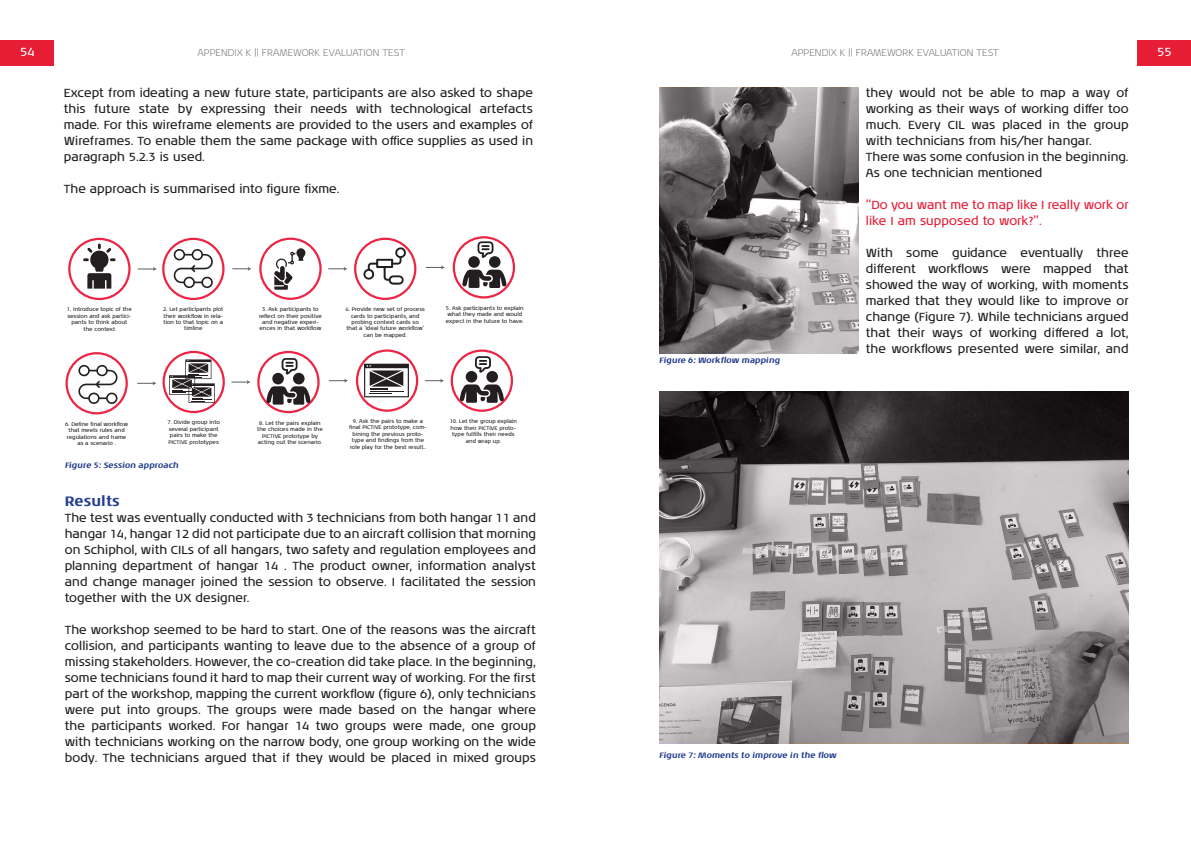
<style>
.page{position:relative;width:1191px;height:842px;background:#fff}
.page>*{position:absolute;margin:0;border:0;box-sizing:border-box;transform-origin:0 0}
.Paragraaf_x_x_x{font:700 14px "KLM Noa";letter-spacing:.005em;color:#253f8e}
.Text{font:12px/16px "KLM Noa";letter-spacing:.005em;color:#231f20;text-align:justify}
.Text-2{font:12px/16px "KLM Noa";color:#e71d36}
.t1{font:12px "KLM Noa";color:#fff}
.t2{font:300 10px "KLM Noa";color:#6c6d70}
.t3{font:italic 700 8px "KLM Noa";color:#253f8e}
.t4{font:5.4px/6.5px "KLM Noa";color:#231f20;text-align:center}
</style>
<div class="page">
<div style="left:0;top:40px;width:54px;height:26px;background:#e71d36"></div>
<div style="left:1136px;top:40px;width:54px;height:26px;background:#e71d36"></div>
<svg style="left:69px;top:239px;width:60px;height:60px"></svg>
<div style="left:68px;top:238px;width:63px;height:62px;border:2px solid #ed2544;border-radius:50%"></div>
<div style="left:259px;top:238px;width:63px;height:62px;border:2px solid #ed2544;border-radius:50%"></div>
<svg style="left:163px;top:239px;width:60px;height:60px"></svg>
<div style="left:162px;top:238px;width:62px;height:62px;border:2px solid #ed2544;border-radius:50%"></div>
<svg style="left:138px;top:267px;width:19px;height:4px"></svg>
<svg style="left:232px;top:267px;width:19px;height:4px"></svg>
<svg style="left:328px;top:267px;width:19px;height:4px"></svg>
<svg style="left:355px;top:239px;width:60px;height:60px"></svg>
<div style="left:354px;top:238px;width:62px;height:62px;border:2px solid #ed2544;border-radius:50%"></div>
<svg style="left:454px;top:237px;width:60px;height:60px"></svg>
<div style="left:453px;top:236px;width:62px;height:62px;border:2px solid #ed2544;border-radius:50%"></div>
<div style="left:468px;top:256px;width:12px;height:12px;background:#231f20;border-radius:50%"></div>
<div style="left:489px;top:256px;width:11px;height:12px;background:#231f20;border-radius:50%"></div>
<svg style="left:462px;top:270px;width:44px;height:18px"></svg>
<svg style="left:477px;top:241px;width:16px;height:17px"></svg>
<svg style="left:426px;top:265px;width:19px;height:5px"></svg>
<svg style="left:83px;top:244px;width:33px;height:45px"></svg>
<svg style="left:174px;top:249px;width:39px;height:39px"></svg>
<svg style="left:274px;top:248px;width:31px;height:42px"></svg>
<svg style="left:363px;top:247px;width:43px;height:38px"></svg>
<div style="left:451px;top:349px;width:62px;height:63px;border:2px solid #ed2544;border-radius:50%"></div>
<svg style="left:67px;top:353px;width:60px;height:60px"></svg>
<div style="left:65px;top:352px;width:63px;height:62px;border:2px solid #ed2544;border-radius:50%"></div>
<svg style="left:164px;top:352px;width:60px;height:60px"></svg>
<div style="left:162px;top:351px;width:63px;height:62px;border:2px solid #ed2544;border-radius:50%"></div>
<svg style="left:137px;top:381px;width:19px;height:4px"></svg>
<svg style="left:231px;top:380px;width:20px;height:4px"></svg>
<svg style="left:258px;top:352px;width:60px;height:60px"></svg>
<div style="left:257px;top:351px;width:62px;height:62px;border:2px solid #ed2544;border-radius:50%"></div>
<svg style="left:357px;top:351px;width:60px;height:60px"></svg>
<div style="left:356px;top:349px;width:62px;height:63px;border:2px solid #ed2544;border-radius:50%"></div>
<div style="left:272px;top:373px;width:12px;height:11px;background:#231f20;border-radius:50%"></div>
<div style="left:293px;top:373px;width:11px;height:11px;background:#231f20;border-radius:50%"></div>
<svg style="left:266px;top:386px;width:45px;height:19px"></svg>
<svg style="left:282px;top:358px;width:15px;height:17px"></svg>
<div style="left:466px;top:371px;width:11px;height:12px;background:#231f20;border-radius:50%"></div>
<div style="left:486px;top:371px;width:12px;height:12px;background:#231f20;border-radius:50%"></div>
<svg style="left:459px;top:384px;width:45px;height:19px"></svg>
<svg style="left:475px;top:356px;width:16px;height:17px"></svg>
<svg style="left:329px;top:379px;width:19px;height:4px"></svg>
<svg style="left:425px;top:379px;width:19px;height:4px"></svg>
<svg style="left:169px;top:359px;width:46px;height:44px"></svg>
<svg style="left:364px;top:364px;width:45px;height:33px"></svg>
<svg style="left:78px;top:365px;width:40px;height:39px"></svg>
<img style="left:659px;top:88px;width:199px;height:265px">
<img style="left:659px;top:391px;width:469px;height:352px">
<p class="t1" style="left:20px;top:44px;width:16px">54</p>
<p class="t2" style="left:198px;top:47px;width:209px">APPENDIX K || FRAMEWORK EVALUATION TEST</p>
<p class="t2" style="left:791px;top:47px;width:209px">APPENDIX K || FRAMEWORK EVALUATION TEST</p>
<p class="t1" style="left:1157px;top:44px;width:16px">55</p>
<p class="Text" style="left:64px;top:84px;width:471px">Except from ideating a new future state, participants are also asked to shape this future state by expressing their needs with technological artefacts made. For this wireframe elements are provided to the users and examples of Wireframes. To enable them the same package with office supplies as used in paragraph 5.2.3 is used.</p>
<p class="Text" style="left:64px;top:180px;width:277px">The approach is summarised into figure fixme.</p>
<p class="Text" style="left:866px;top:85px;width:264px">they would not be able to map a way of working as their ways of working differ too much. Every CIL was placed in the group with technicians from his/her hangar.</p>
<p class="Text" style="left:866px;top:149px;width:264px">There was some confusion in the beginning.<br>As one technician mentioned</p>
<p class="Text-2" style="left:866px;top:197px;width:264px">“Do you want me to map like I really work or like I am supposed to work?”.</p>
<p class="Text" style="left:866px;top:245px;width:264px">With some guidance eventually three different workflows were mapped that showed the way of working, with moments marked that they would like to improve or change (Figure 7). While technicians argued that their ways of working differed a lot, the workflows presented were similar, and</p>
<p class="t4" style="left:67px;top:306px;width:66px">1. Introduce topic of the session and ask partici&shy;pants to think about the context</p>
<p class="t4" style="left:163px;top:306px;width:62px">2. Let participants plot their workflow in rela&shy;tion to that topic on a timline</p>
<p class="t4" style="left:259px;top:306px;width:64px">3. Ask participants to reflect on their positive and negative experi&shy;ences in that workflow</p>
<p class="t4" style="left:345px;top:306px;width:81px">4. Provide new set of process cards to participants, and probing context cards so that a ‘ideal future workflow’ can be mapped.</p>
<p class="t4" style="left:446px;top:304px;width:79px;text-align:left">5. Ask participants to explain what they made and would expect in the future to have.</p>
<p class="t3" style="left:659px;top:355px;width:122px">Figure 6: Workflow mapping</p>
<p class="t4" style="left:65px;top:420px;width:64px">6. Define final workflow that meets rules and regulations and frame as a scenario .</p>
<p class="t4" style="left:167px;top:419px;width:54px;text-align:left">7. Divide group into several participant pairs to make the<br>PICTIVE prototypes</p>
<p class="t4" style="left:257px;top:419px;width:67px">8. Let the pairs explain the choices made in the<br>PICTIVE prototype by acting out the scenario.</p>
<p class="t4" style="left:349px;top:418px;width:79px">9. Ask the pairs to make a final PICTIVE prototype, com&shy;bining the previous proto&shy;type and findings from the role play for the best result..</p>
<p class="t4" style="left:450px;top:418px;width:69px">10. Let the group explain how their PICTIVE proto&shy;type fulfills their needs and wrap up.</p>
<p class="t3" style="left:65px;top:460px;width:115px">Figure 5: Session approach</p>
<p class="Paragraaf_x_x_x" style="left:65px;top:492px;width:56px">Results</p>
<p class="Text" style="left:65px;top:510px;width:473px">The test was eventually conducted with 3 technicians from both hangar 11 and hangar 14, hangar 12 did not participate due to an aircraft collision that morning on Schiphol, with CILs of all hangars, two safety and regulation employees and planning department of hangar 14 . The product owner, information analyst and change manager joined the session to observe. I facilitated the session together with the UX designer.</p>
<p class="Text" style="left:65px;top:622px;width:473px">The workshop seemed to be hard to start. One of the reasons was the aircraft collision, and participants wanting to leave due to the absence of a group of missing stakeholders. However, the co-creation did take place. In the beginning, some technicians found it hard to map their current way of working. For the first part of the workshop, mapping the current workflow (figure 6), only technicians were put into groups. The groups were made based on the hangar where the participants worked. For hangar 14 two groups were made, one group with technicians working on the narrow body, one group working on the wide body. The technicians argued that if they would be placed in mixed groups</p>
<p class="t3" style="left:659px;top:749px;width:178px">Figure 7: Moments to improve in the flow</p>
</div>
